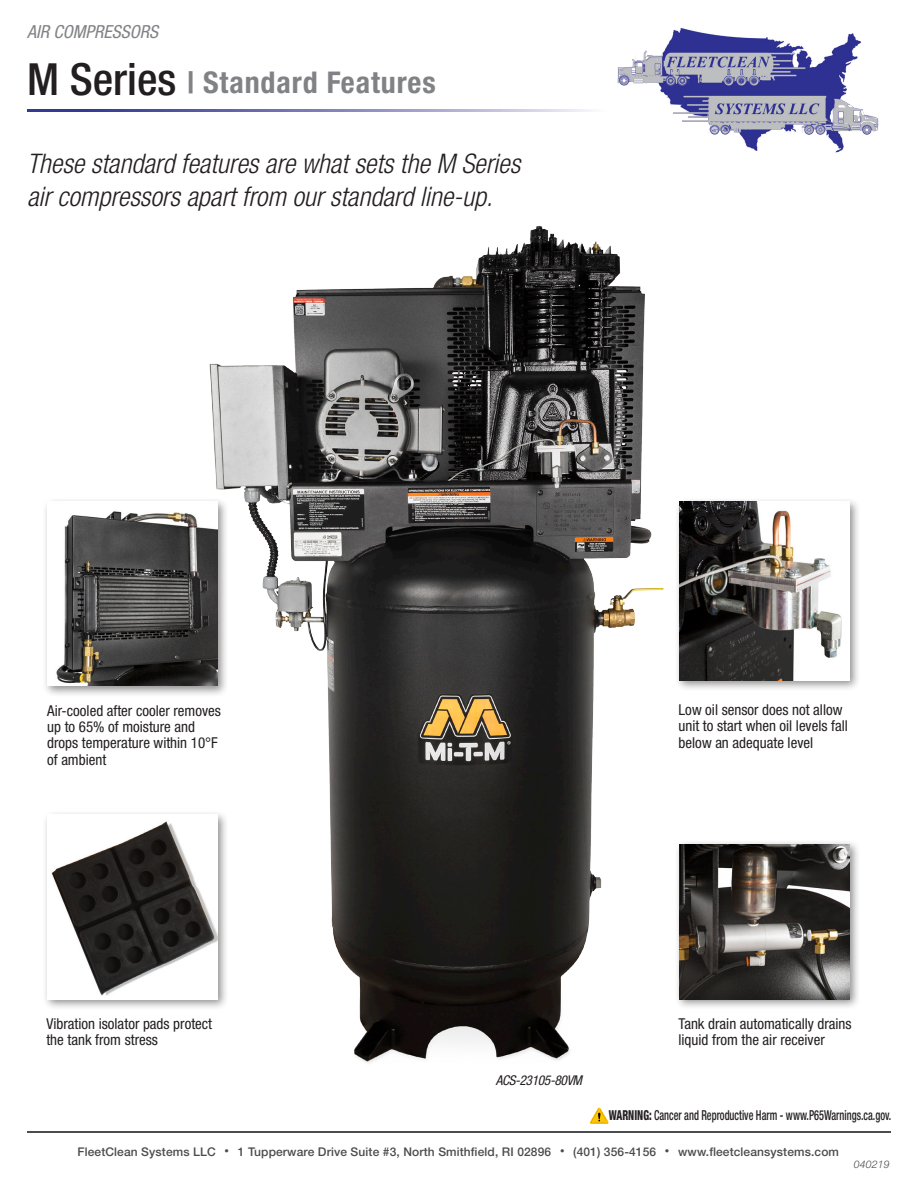
<style>
.page{position:relative;width:918px;height:1188px;background:#fff}
.page>*{position:absolute;margin:0;border:0;box-sizing:border-box;transform-origin:0 0}
.t1{font:500 condensed 44.4px "Helvetica Neue LT Std";color:#231f20}
.t2{font:700 condensed 30px "Helvetica Neue LT Std";letter-spacing:.03em;color:#808285}
.t3{font:italic 300 condensed 27px/32.4px "Helvetica Neue LT Std";color:#231f20}
.t4{font:italic condensed 18px "Helvetica Neue LT Std";color:#808285}
.t5{font:condensed 15px/16.2px "Helvetica Neue LT Std";color:#231f20}
.t6{font:500 condensed 13.65px "Helvetica Neue LT Std";color:#231f20;scale:.75 1}
.t7{font:italic condensed 13.5px "Helvetica Neue LT Std";letter-spacing:-.025em;color:#231f20}
.t8{font:500 12px "Helvetica Neue LT Std";letter-spacing:.01em;color:#4b4c4d}
.t9{font:italic 300 10.5px "Helvetica Neue LT Std";letter-spacing:.01em;color:#4b4c4d}
.s1{font-weight:800}
.s2{font-size:9px}
</style>
<div class="page">
<hr style="left:27px;top:1131px;width:864px;height:2px;background:#4b4c4d">
<svg style="left:27px;top:109px;width:563px;height:3px;background:#8182bc"></svg>
<img style="left:617px;top:28px;width:262px;height:125px">
<img style="left:209px;top:225px;width:455px;height:838px">
<div style="left:42px;top:810px;width:186px;height:201px;background:#231f20;opacity:.5"></div>
<img style="left:47px;top:815px;width:170px;height:184px">
<div style="left:42px;top:497px;width:186px;height:201px;background:#231f20;opacity:.5"></div>
<img style="left:47px;top:502px;width:170px;height:184px">
<div style="left:674px;top:497px;width:187px;height:195px;background:#231f20;opacity:.5"></div>
<img style="left:679px;top:502px;width:170px;height:178px">
<div style="left:674px;top:840px;width:187px;height:171px;background:#231f20;opacity:.5"></div>
<img style="left:679px;top:845px;width:170px;height:154px">
<svg style="left:590px;top:1108px;width:18px;height:16px"></svg>
<p class="t4" style="left:27px;top:22px;width:133px">AIR COMPRESSORS</p>
<p class="t1" style="left:27px;top:52px;width:151px">M Series</p>
<p class="t2" style="left:188px;top:65px;width:250px">| Standard Features</p>
<p class="t3" style="left:27px;top:148px;width:495px">These standard features are what sets the M Series air compressors apart from our standard line-up.</p>
<p class="t5" style="left:47px;top:703px;width:175px">Air-cooled after cooler removes up to 65% of moisture and drops temperature within 10°F of ambient</p>
<p class="t5" style="left:679px;top:702px;width:171px">Low oil sensor does not allow unit to start when oil levels fall below an adequate level</p>
<p class="t5" style="left:46px;top:1015px;width:167px">Vibration isolator pads protect the tank from stress</p>
<p class="t7" style="left:496px;top:1073px;width:88px">ACS-23105-80VM</p>
<p class="t5" style="left:679px;top:1015px;width:175px">Tank drain automatically drains liquid from the air receiver</p>
<p class="t6" style="left:609px;top:1107px;width:378px"><span class="s1">WARNING:</span> Cancer and Reproductive Harm - www.P65Warnings.ca.gov.</p>
<p class="t8" style="left:78px;top:1144px;width:763px">FleetClean Systems LLC <span class="s2">•</span> 1 Tupperware Drive Suite #3, North Smithfield, RI 02896 <span class="s2">•</span> (401) 356-4156 <span class="s2">•</span> www.fleetcleansystems.com</p>
<p class="t9" style="left:854px;top:1159px;width:37px">040219</p>
</div>
